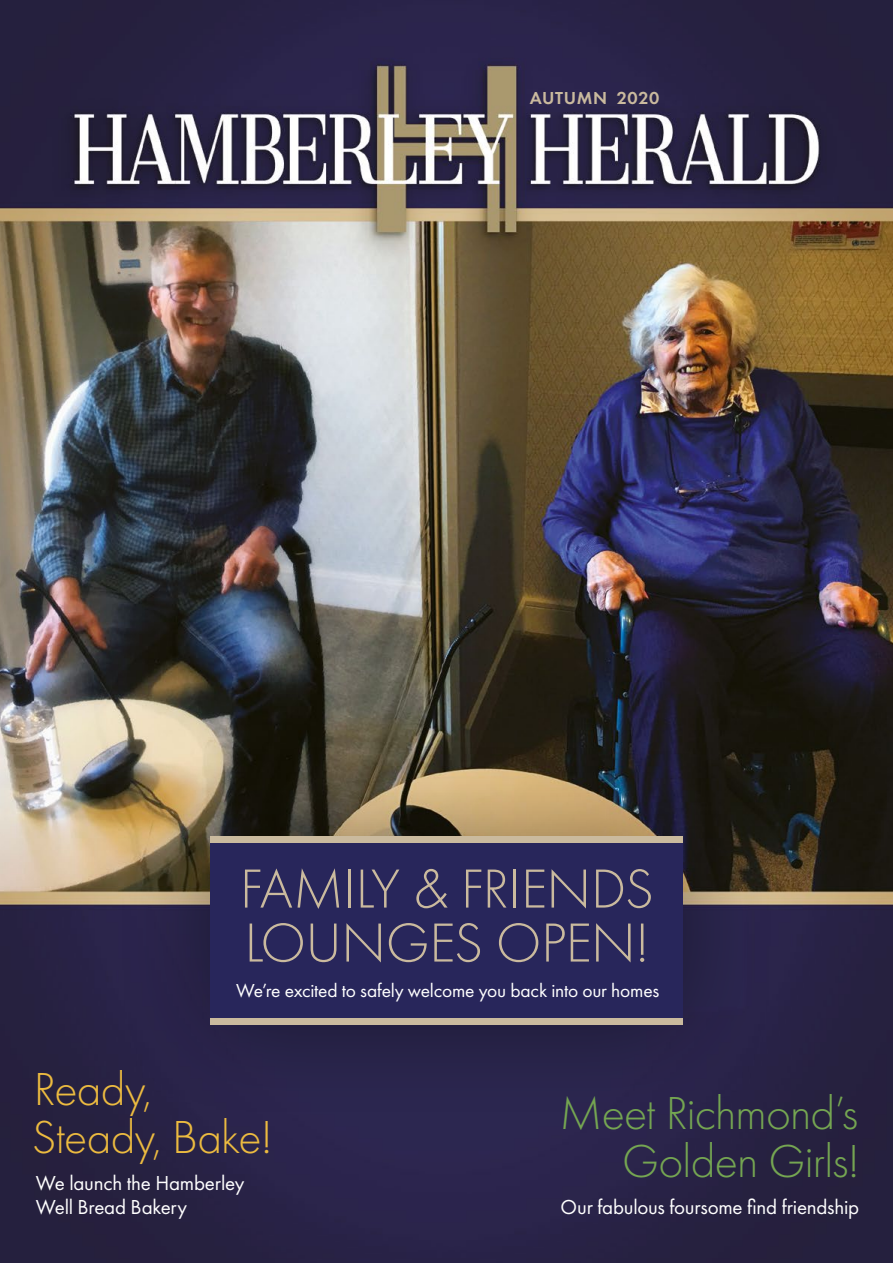
<style>
.page{position:relative;width:893px;height:1263px;background:#fff}
.page>*{position:absolute;margin:0;border:0;box-sizing:border-box;transform-origin:0 0}
.t1{font:300 57px/54px "Futura PT";letter-spacing:-.015em;color:#caba9e}
.t2{font:300 48px/48px "Futura PT";letter-spacing:-.015em;color:#75a652;text-align:right}
.t3{font:300 48px/48px "Futura PT";letter-spacing:-.015em;color:#ecbb40}
.t4{font:21px/24px "Futura PT";letter-spacing:-.01em;color:#fff}
.t5{font:19.5px "Futura PT";letter-spacing:-.01em;color:#fff}
.t6{font:600 18px "Futura PT";letter-spacing:.03em;color:#caba9e}
</style>
<div class="page">
<img style="left:0;top:0;width:893px;height:1263px">
<div style="left:115px;top:740px;width:663px;height:381px;background:#000;opacity:.4"></div>
<div style="left:210px;top:836px;width:473px;height:189px;background:#28265b"></div>
<div style="left:210px;top:836px;width:473px;height:7px;background:#caba9e"></div>
<div style="left:210px;top:1018px;width:473px;height:7px;background:#caba9e"></div>
<p class="t6" style="left:530px;top:87px;width:131px">AUTUMN 2020</p>
<h1 class="t1" style="left:240px;top:862px;width:416px">FAMILY &amp; FRIENDS<br>LOUNGES OPEN!</h1>
<p class="t5" style="left:236px;top:979px;width:425px">We’re excited to safely welcome you back into our homes</p>
<h2 class="t3" style="left:32px;top:1066px;width:242px">Ready,<br>Steady, Bake!</h2>
<p class="t4" style="left:36px;top:1171px;width:210px">We launch the Hamberley<br>Well Bread Bakery</p>
<h2 class="t2" style="left:560px;top:1090px;width:302px">Meet Richmond’s<br>Golden Girls!</h2>
<p class="t4" style="left:561px;top:1195px;width:300px">Our fabulous foursome find friendship</p>
</div>
